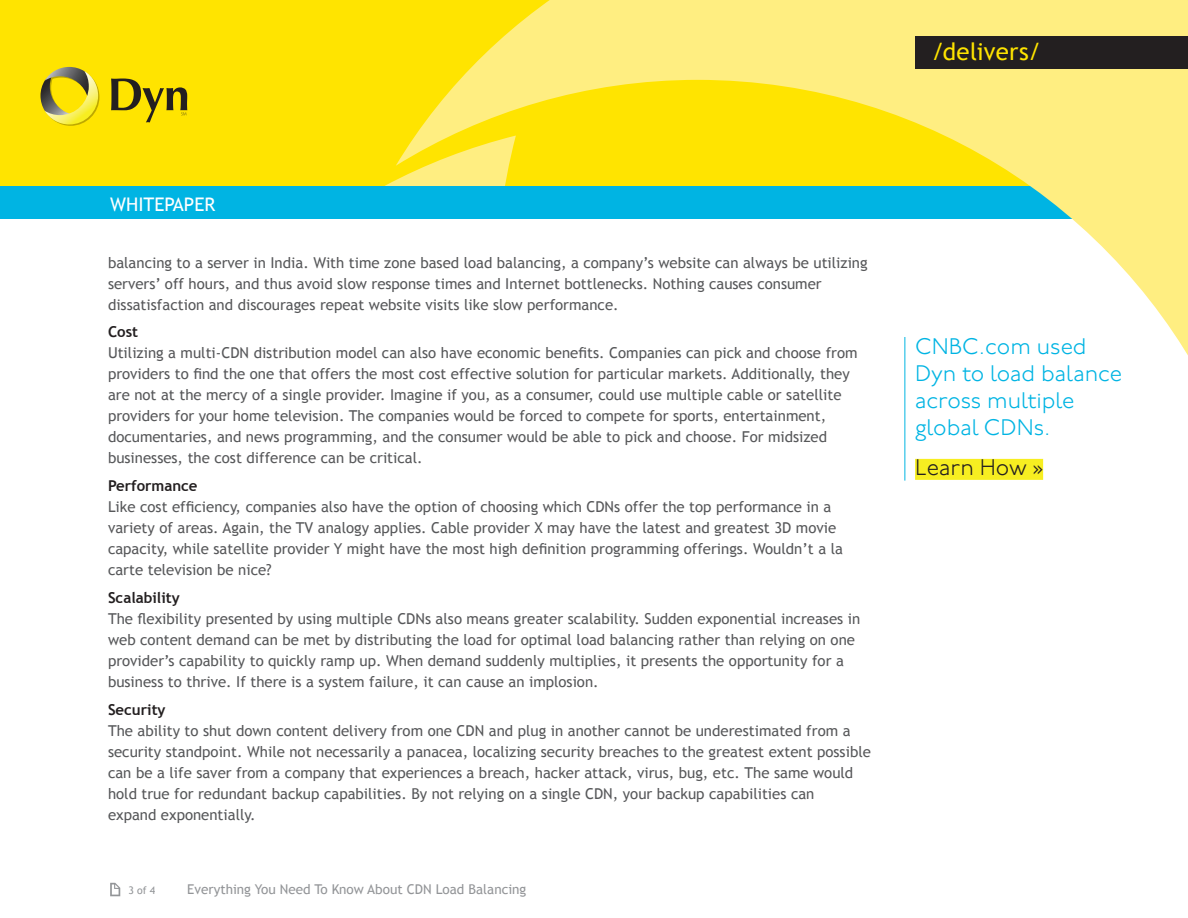
<style>
.page{position:relative;width:1188px;height:918px;background:#fff}
.page>*{position:absolute;margin:0;border:0;box-sizing:border-box;transform-origin:0 0}
.t1{font:24px "Trebuchet MS";letter-spacing:.015em;color:#ffe400}
.Pull_Quote{font:300 22.5px/27px "P22 Underground";color:#00b4e3}
.Pull_Quote-2{font:300 22.5px "P22 Underground";color:#231f20}
.t2{font:18.75px "Trebuchet MS";color:#fff}
.Body_Copy{font:15px/21px "Trebuchet MS";color:#57585a}
.t3{font:700 15px "Trebuchet MS";color:#231f20}
.Body_Copy-2{font:13.5px "Trebuchet MS";color:#939598}
.t4{font:10.5px "Trebuchet MS";color:#939598}
</style>
<div class="page">
<div style="left:0;top:0;width:1188px;height:202px;background:#ffe400"></div>
<svg style="left:371px;top:180px;width:25px;height:7px"></svg>
<div style="left:0;top:187px;width:1188px;height:32px;background:#00b4e3"></div>
<svg style="left:111px;top:79px;width:76px;height:43px"></svg>
<svg style="left:40px;top:67px;width:59px;height:59px"></svg>
<svg style="left:396px;top:0;width:792px;height:398px"></svg>
<div style="left:915px;top:36px;width:273px;height:32px;background:#231f20"></div>
<div style="left:915px;top:459px;width:128px;height:21px;background:#f7ee21"></div>
<hr style="left:904px;top:337px;width:1px;height:144px;background:#00b5e2">
<svg style="left:110px;top:883px;width:10px;height:13px"></svg>
<h1 class="t1" style="left:932px;top:38px;width:111px">/delivers/</h1>
<p class="t2" style="left:110px;top:193px;width:107px">WHITEPAPER</p>
<p class="Body_Copy" style="left:108px;top:252px;width:761px">balancing to a server in India. With time zone based load balancing, a company’s website can always be utilizing servers’ off hours, and thus avoid slow response times and Internet bottlenecks. Nothing causes consumer dissatisfaction and discourages repeat website visits like slow performance.</p>
<h3 class="t3" style="left:108px;top:323px;width:32px">Cost</h3>
<p class="Body_Copy" style="left:108px;top:343px;width:751px">Utilizing a multi-CDN distribution model can also have economic benefits. Companies can pick and choose from providers to find the one that offers the most cost effective solution for particular markets. Additionally, they are not at the mercy of a single provider. Imagine if you, as a consumer, could use multiple cable or satellite providers for your home television. The companies would be forced to compete for sports, entertainment, documentaries, and news programming, and the consumer would be able to pick and choose. For midsized businesses, the cost difference can be critical.</p>
<h3 class="t3" style="left:108px;top:476px;width:91px">Performance</h3>
<p class="Body_Copy" style="left:108px;top:496px;width:737px">Like cost efficiency, companies also have the option of choosing which CDNs offer the top performance in a variety of areas. Again, the TV analogy applies. Cable provider X may have the latest and greatest 3D movie capacity, while satellite provider Y might have the most high definition programming offerings. Wouldn’t a la carte television be nice?</p>
<h3 class="t3" style="left:108px;top:588px;width:73px">Scalability</h3>
<p class="Body_Copy" style="left:108px;top:608px;width:754px">The flexibility presented by using multiple CDNs also means greater scalability. Sudden exponential increases in web content demand can be met by distributing the load for optimal load balancing rather than relying on one provider’s capability to quickly ramp up. When demand suddenly multiplies, it presents the opportunity for a business to thrive. If there is a system failure, it can cause an implosion.</p>
<h3 class="t3" style="left:108px;top:700px;width:59px">Security</h3>
<p class="Body_Copy" style="left:108px;top:720px;width:764px">The ability to shut down content delivery from one CDN and plug in another cannot be underestimated from a security standpoint. While not necessarily a panacea, localizing security breaches to the greatest extent possible can be a life saver from a company that experiences a breach, hacker attack, virus, bug, etc. The same would hold true for redundant backup capabilities. By not relying on a single CDN, your backup capabilities can<br>expand exponentially.</p>
<p class="t4" style="left:129px;top:884px;width:28px">3 of 4</p>
<p class="Body_Copy-2" style="left:187px;top:881px;width:341px">Everything You Need To Know About CDN Load Balancing</p>
<p class="Pull_Quote" style="left:915px;top:334px;width:209px">CNBC.com used<br>Dyn to load balance across multiple global CDNs.</p>
<p class="Pull_Quote-2" style="left:915px;top:455px;width:130px">Learn How »</p>
</div>
